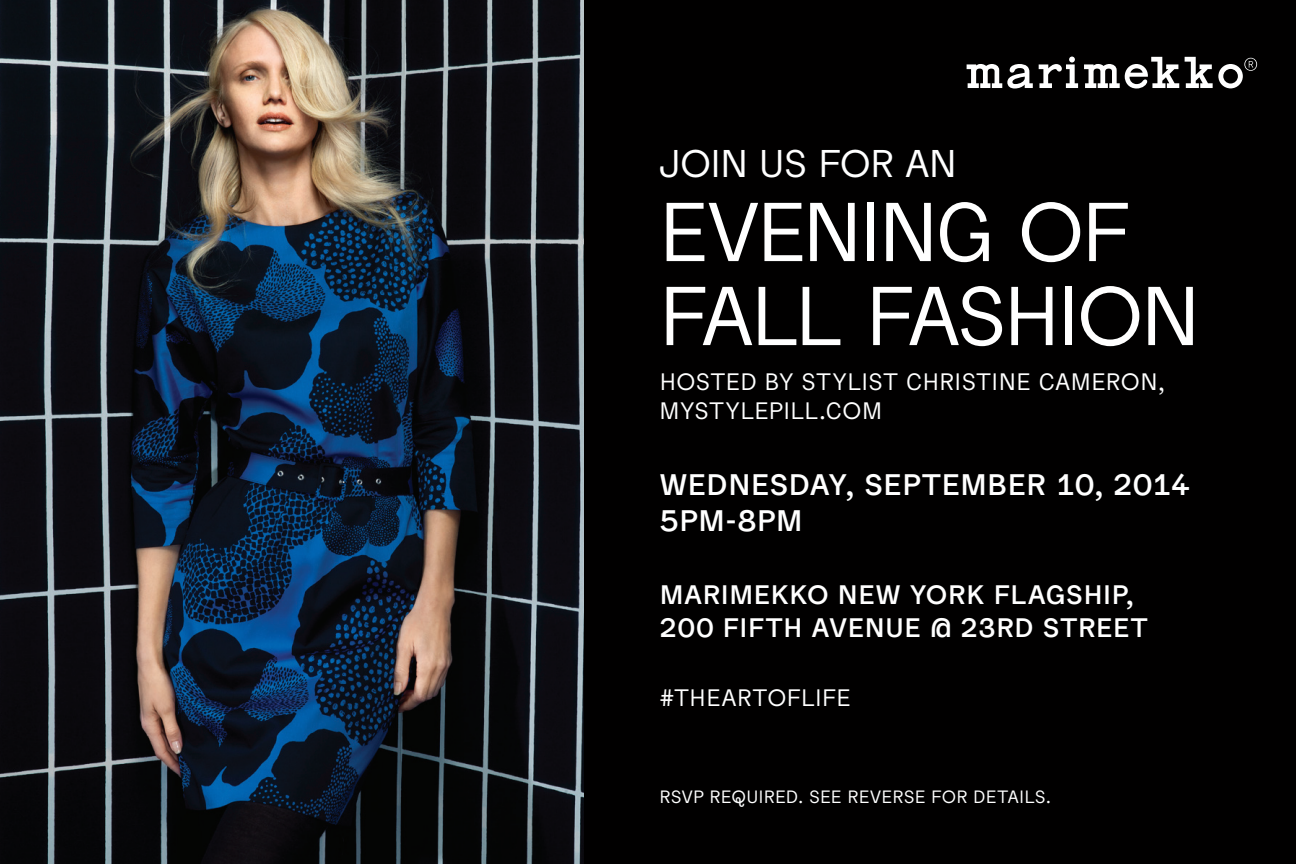
<style>
.page{position:relative;width:1296px;height:864px;background:#fff}
.page>*{position:absolute;margin:0;border:0;box-sizing:border-box;transform-origin:0 0}
.t1{font:84px/84px "Marimekko Sans";letter-spacing:-.015em;color:#fff}
.t2{font:39px "Marimekko Sans";letter-spacing:.01em;color:#fff}
.t3{font:700 30px/36px "Marimekko Sans";letter-spacing:.035em;color:#fff}
.t4{font:700 27px/32.4px "Marimekko Sans";letter-spacing:.045em;color:#fff}
.t5{font:24px "Marimekko Sans";letter-spacing:.045em;color:#fff}
.t6{font:18px "Marimekko Sans";letter-spacing:.04em;color:#fff}
</style>
<div class="page">
<img style="left:0;top:0;width:584px;height:864px">
<div style="left:584px;top:0;width:712px;height:864px;background:#010000"></div>
<svg style="left:967px;top:57px;width:290px;height:32px"></svg>
<h2 class="t2" style="left:660px;top:140px;width:297px">JOIN US FOR AN</h2>
<h1 class="t1" style="left:660px;top:188px;width:442px">EVENING OF<br>FALL FASHION</h1>
<p class="t5" style="left:660px;top:367px;width:463px">HOSTED BY STYLIST CHRISTIN E CAMERON</p>
<p class="t5" style="left:1158px;top:367px;width:7px">,</p>
<p class="t5" style="left:660px;top:396px;width:223px">MYSTYLEPI LL.COM</p>
<p class="t3" style="left:660px;top:466px;width:532px">WEDNESDAY, SEPTEMBER 10, 2014<br>5PM-8PM</p>
<p class="t4" style="left:660px;top:578px;width:489px">MARIMEKKO NEW YORK FLAGSHIP,<br>200 FIFTH AVENUE @ 23RD STREET</p>
<p class="t5" style="left:660px;top:683px;width:31px">#THE</p>
<p class="t5" style="left:722px;top:683px;width:127px">ARTOFLIFE</p>
<p class="t6" style="left:660px;top:786px;width:284px">RSVP REQUIRED. SEE REVERSE FOR</p>
<p class="t6" style="left:974px;top:786px;width:79px">DETAI LS.</p>
</div>
